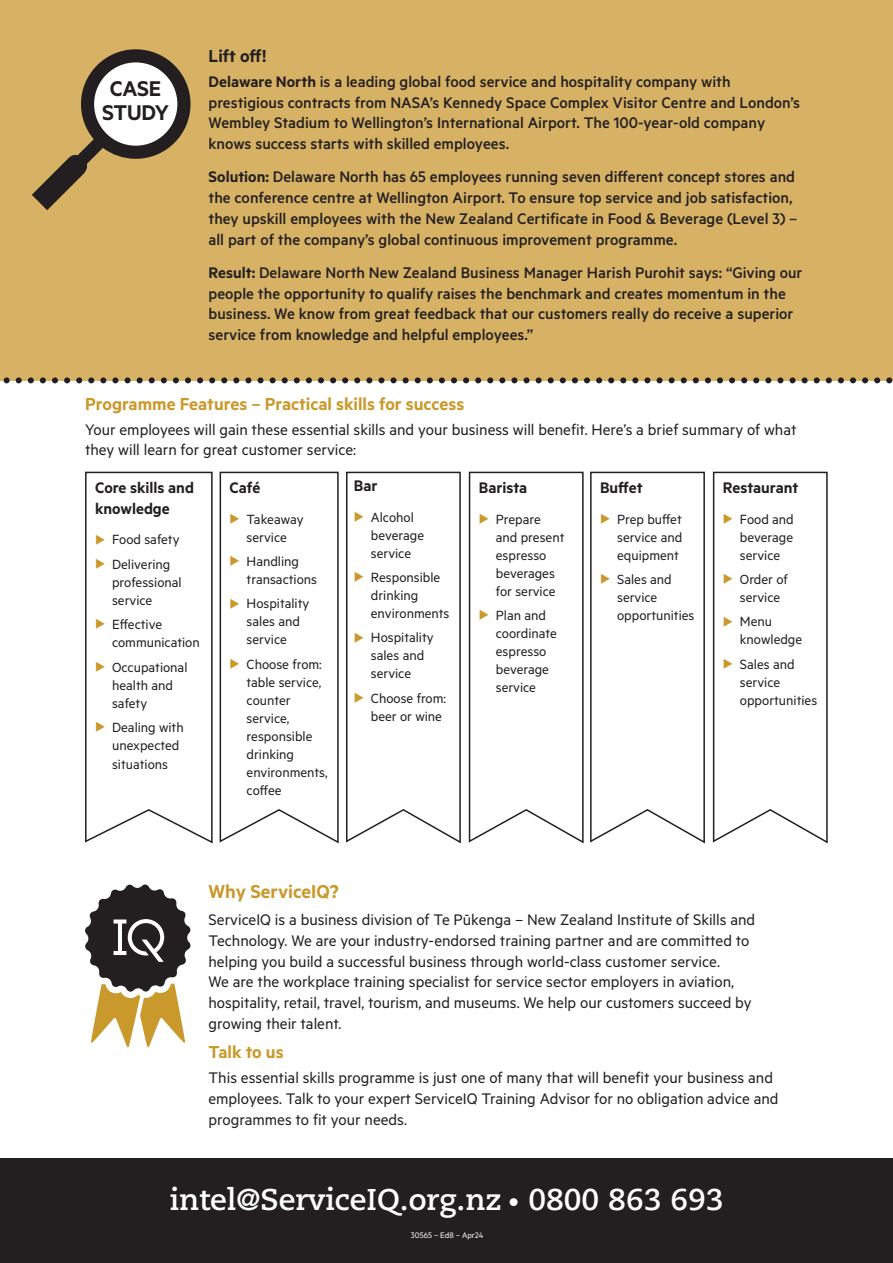
<style>
.page{position:relative;width:893px;height:1263px;background:#fff}
.page>*{position:absolute;margin:0;border:0;box-sizing:border-box;transform-origin:0 0}
.t1{font:700 30px "Caecilia LT Std";color:#fff}
.t2{font:600 24px/24px "Metric";letter-spacing:-.01em;color:#231f20;text-align:center}
.t3{font:600 21px "Metric";color:#c9992b}
.t4{font:600 19.5px "Metric";color:#c9992b}
.t5{font:600 19.5px "Metric";color:#231f20}
.t6{font:500 17.25px/20.7px "Metric";color:#231f20}
.t7{font:17.25px/20.7px "Metric";color:#231f20}
.t8{font:600 17.25px/20.7px "Metric";color:#231f20}
.t9{font:15px/18px "Metric";color:#231f20}
.t10{font:9px "Metric";color:#fff}
.s1{font-weight:600}
.s2{color:#c9992b}
.s3{font-size:22.5px}
</style>
<div class="page">
<div style="left:0;top:1159px;width:893px;height:104px;background:#231f20"></div>
<svg style="left:85px;top:471px;width:128px;height:373px"></svg>
<svg style="left:219px;top:471px;width:120px;height:373px"></svg>
<svg style="left:346px;top:471px;width:115px;height:373px"></svg>
<svg style="left:712px;top:471px;width:116px;height:373px"></svg>
<svg style="left:468px;top:471px;width:237px;height:373px"></svg>
<svg style="left:85px;top:884px;width:106px;height:163px"></svg>
<div style="left:0;top:0;width:893px;height:380px;background:#d7b265"></div>
<svg style="left:0;top:377px;width:893px;height:6px"></svg>
<svg style="left:32px;top:49px;width:159px;height:161px"></svg>
<h2 class="t2" style="left:102px;top:76px;width:68px">CASE<br>STUDY</h2>
<p class="t5" style="left:209px;top:44px;width:59px">Lift off!</p>
<p class="t6" style="left:209px;top:71px;width:593px"><span class="s1">Delaware North</span> is a leading global food service and hospitality company with prestigious contracts from NASA’s Kennedy Space Complex Visitor Centre and London’s Wembley Stadium to Wellington’s International Airport. The 100-year-old company knows success starts with skilled employees.</p>
<p class="t6" style="left:209px;top:166px;width:590px"><span class="s1">Solution:</span> Delaware North has 65 employees running seven different concept stores and the conference centre at Wellington Airport. To ensure top service and job satisfaction, they upskill employees with the New Zealand Certificate in Food &amp; Beverage (Level 3) – all part of the company’s global continuous improvement programme.</p>
<p class="t6" style="left:209px;top:262px;width:595px"><span class="s1">Result:</span> Delaware North New Zealand Business Manager Harish Purohit says: “Giving our people the opportunity to qualify raises the benchmark and creates momentum in the business. We know from great feedback that our customers really do receive a superior service from knowledge and helpful employees.”</p>
<p class="t4" style="left:85px;top:392px;width:381px">Programme Features – Practical skills for success</p>
<p class="t7" style="left:85px;top:418px;width:713px">Your employees will gain these essential skills and your business will benefit. Here’s a brief summary of what they will learn for great customer service:</p>
<p class="t8" style="left:95px;top:477px;width:100px">Core skills and knowledge</p>
<p class="t9" style="left:95px;top:530px;width:86px"><span class="s2">◆</span> Food safety</p>
<p class="t9" style="left:112px;top:554px;width:71px;text-indent:-17px"><span class="s2">◆</span> Delivering professional service</p>
<p class="t9" style="left:112px;top:615px;width:89px;text-indent:-17px"><span class="s2">◆</span> Effective communication</p>
<p class="t9" style="left:112px;top:657px;width:77px;text-indent:-17px"><span class="s2">◆</span> Occupational health and safety</p>
<p class="t9" style="left:112px;top:717px;width:73px;line-height:18.5px;text-indent:-17px"><span class="s2">◆</span> Dealing with unexpected situations</p>
<p class="t8" style="left:354px;top:474px;width:25px">Bar</p>
<p class="t9" style="left:371px;top:507px;width:55px;text-indent:-17px"><span class="s2">◆</span> Alcohol beverage service</p>
<p class="t9" style="left:371px;top:568px;width:80px;text-indent:-17px"><span class="s2">◆</span> Responsible drinking environments</p>
<p class="t9" style="left:354px;top:628px;width:81px;text-align:center"><span class="s2">◆</span> Hospitality sales and service</p>
<p class="t9" style="left:354px;top:688px;width:94px;text-align:right"><span class="s2">◆</span> Choose from: beer or wine</p>
<p class="t8" style="left:230px;top:477px;width:32px">Café</p>
<p class="t9" style="left:230px;top:509px;width:76px;text-align:center"><span class="s2">◆</span> Takeaway service</p>
<p class="t9" style="left:247px;top:552px;width:72px;text-indent:-17px"><span class="s2">◆</span> Handling transactions</p>
<p class="t9" style="left:230px;top:594px;width:81px;text-align:center"><span class="s2">◆</span> Hospitality sales and service</p>
<p class="t9" style="left:247px;top:655px;width:83px;text-indent:-17px"><span class="s2">◆</span> Choose from: table service, counter service, responsible drinking environments, coffee</p>
<p class="t8" style="left:600px;top:477px;width:44px">Buffet</p>
<p class="t9" style="left:617px;top:509px;width:67px;text-align:justify;text-indent:-17px"><span class="s2">◆</span> Prep buffet service and equipment</p>
<p class="t9" style="left:617px;top:570px;width:79px;text-indent:-17px"><span class="s2">◆</span> Sales and service opportunities</p>
<p class="t8" style="left:479px;top:477px;width:50px">Barista</p>
<p class="t9" style="left:496px;top:509px;width:70px;text-indent:-17px"><span class="s2">◆</span> Prepare and present espresso beverages for service</p>
<p class="t9" style="left:496px;top:606px;width:63px;text-indent:-17px"><span class="s2">◆</span> Plan and coordinate espresso beverage service</p>
<p class="t8" style="left:723px;top:477px;width:77px">Restaurant</p>
<p class="t9" style="left:740px;top:509px;width:55px;text-align:justify;text-indent:-17px"><span class="s2">◆</span> Food and beverage service</p>
<p class="t9" style="left:740px;top:570px;width:49px;text-indent:-17px"><span class="s2">◆</span> Order of service</p>
<p class="t9" style="left:740px;top:612px;width:64px;text-indent:-17px"><span class="s2">◆</span> Menu knowledge</p>
<p class="t9" style="left:740px;top:655px;width:79px;text-indent:-17px"><span class="s2">◆</span> Sales and service opportunities</p>
<p class="t3" style="left:209px;top:879px;width:132px">Why ServiceIQ?</p>
<p class="t7" style="left:209px;top:909px;width:548px">ServiceIQ is a business division of Te Pūkenga – New Zealand Institute of Skills and Technology. We are your industry-endorsed training partner and are committed to helping you build a successful business through world-class customer service.<br>We are the workplace training specialist for service sector employers in aviation, hospitality, retail, travel, tourism, and museums. We help our customers succeed by growing their talent.</p>
<p class="t4" style="left:209px;top:1041px;width:77px">Talk to us</p>
<p class="t7" style="left:209px;top:1067px;width:571px">This essential skills programme is just one of many that will benefit your business and employees. Talk to your expert ServiceIQ Training Advisor for no obligation advice and programmes to fit your needs.</p>
<h1 class="t1" style="left:170px;top:1182px;width:555px">intel@ServiceIQ.org.nz <span class="s3">•</span> 0800 863 693</h1>
<p class="t10" style="left:411px;top:1230px;width:74px">30565 – Ed8 – Apr24</p>
</div>
